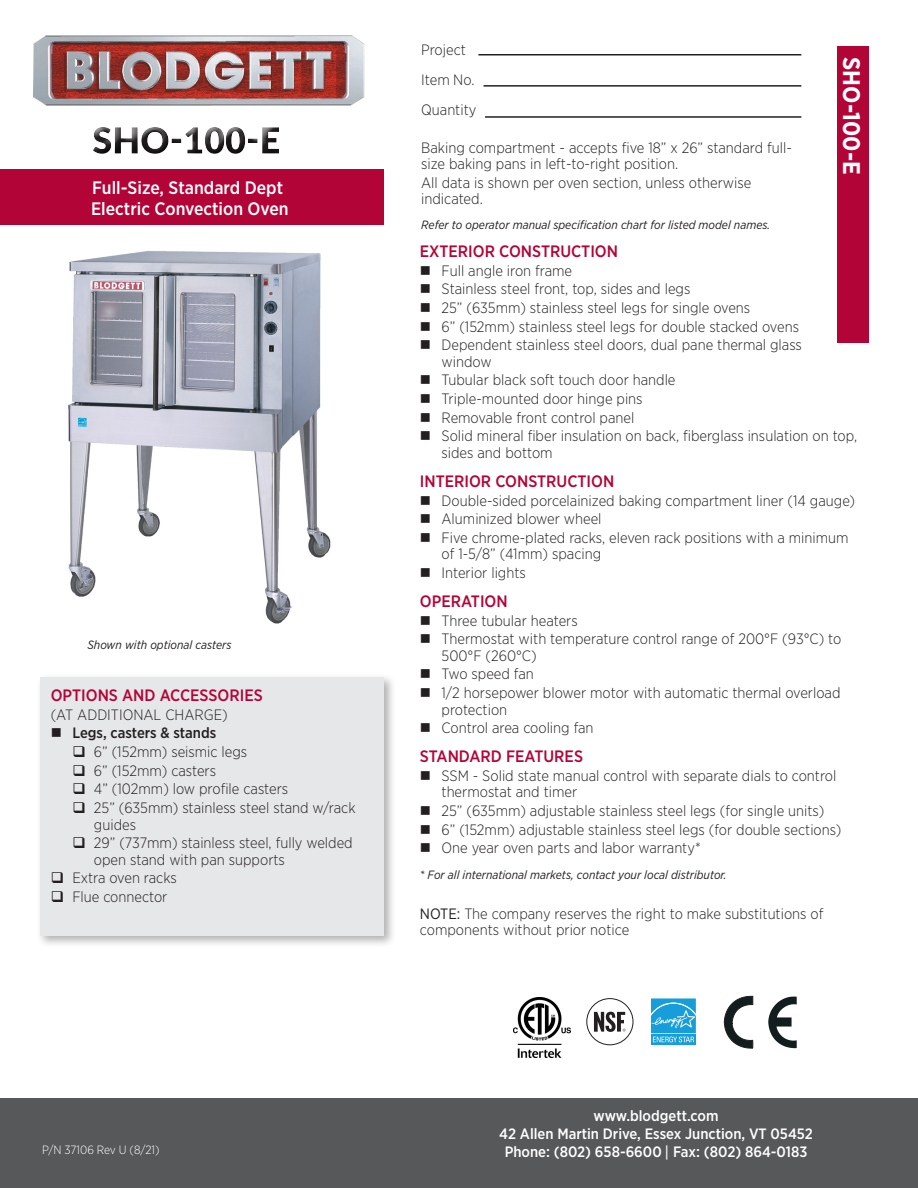
<style>
.page{position:relative;width:918px;height:1188px;background:#fff}
.page>*{position:absolute;margin:0;border:0;box-sizing:border-box;transform-origin:0 0}
.Model_Name_white_16{font:700 24px "Gotham Narrow";color:#fff}
.Model_subhead{font:500 18px/21px "Gotham Narrow";color:#fff}
.Subhead_red{font:500 16.5px "Gotham Narrow";color:#b30437}
._10_pt_flush_left{font:300 15px/16.5px "Gotham Narrow";color:#231f20}
._10_pt_center_white{font:500 15px/18px "Gotham Narrow";color:#fff;text-align:center}
.t1{font:500 15px "Gotham Narrow";color:#231f20}
._8_pt_italic{font:italic 12px "Gotham Narrow";color:#231f20}
.t2{font:300 12px "Gotham Narrow";color:#fff}
.s1{font-weight:400}
.s2{font-family:"Lato"}
</style>
<div class="page">
<img style="left:68px;top:251px;width:263px;height:373px">
<div style="left:0;top:1098px;width:918px;height:90px;background:#57585a"></div>
<img style="left:33px;top:35px;width:332px;height:71px">
<div style="left:84px;top:120px;width:206px;height:44px;background:#231f20;opacity:.75"></div>
<div style="left:0;top:170px;width:384px;height:55px;background:#b30437"></div>
<div style="left:36px;top:673px;width:360px;height:275px;background:#231f20;opacity:.35"></div>
<div style="left:40px;top:677px;width:344px;height:258px;background:#e6e7e9"></div>
<hr style="left:478px;top:54px;width:323px;height:2px;background:#231f20">
<hr style="left:484px;top:85px;width:317px;height:2px;background:#231f20">
<hr style="left:485px;top:116px;width:316px;height:2px;background:#231f20">
<div style="left:837px;top:46px;width:31px;height:297px;background:#b30437"></div>
<div style="left:587px;top:998px;width:46px;height:47px;border:1px solid #231f20;border-radius:50%"></div>
<svg style="left:594px;top:1012px;width:32px;height:20px"></svg>
<img style="left:513px;top:997px;width:57px;height:61px">
<svg style="left:651px;top:998px;width:45px;height:47px;background:#3daddf"></svg>
<svg style="left:768px;top:997px;width:29px;height:51px"></svg>
<svg style="left:724px;top:996px;width:29px;height:52px"></svg>
<p class="Model_subhead" style="left:91px;top:177px;width:199px">Full-Size, Standard Dept<br>Electric Convection Oven</p>
<p class="_8_pt_italic" style="left:87px;top:637px;width:146px">Shown with optional casters</p>
<p class="Subhead_red" style="left:51px;top:685px;width:214px">OPTIONS AND ACCESSORIES</p>
<p class="_10_pt_flush_left" style="left:51px;top:706px;width:178px">(AT ADDITIONAL CHARGE)</p>
<p class="t1" style="left:72px;top:724px;width:146px">Legs, casters &amp; stands</p>
<p class="_10_pt_flush_left" style="left:94px;top:743px;width:155px">6” (152mm) seismic legs</p>
<p class="_10_pt_flush_left" style="left:94px;top:762px;width:124px">6” (152mm) casters</p>
<p class="_10_pt_flush_left" style="left:94px;top:781px;width:196px">4” (102mm) low profile casters</p>
<p class="_10_pt_flush_left" style="left:94px;top:799px;width:263px">25” (635mm) stainless steel stand w/rack guides</p>
<p class="_10_pt_flush_left" style="left:94px;top:834px;width:260px">29” (737mm) stainless steel, fully welded open stand with pan supports</p>
<p class="_10_pt_flush_left" style="left:72px;top:870px;width:106px">Extra oven racks</p>
<p class="_10_pt_flush_left" style="left:72px;top:888px;width:97px">Flue connector</p>
<p class="_10_pt_flush_left" style="left:421px;top:41px;width:46px">Project</p>
<p class="_10_pt_flush_left" style="left:421px;top:71px;width:55px">Item No.</p>
<p class="_10_pt_flush_left" style="left:421px;top:101px;width:57px">Quantity</p>
<p class="_10_pt_flush_left" style="left:421px;top:139px;width:372px">Baking compartment - accepts five 18” x 26” standard full&shy;size baking pans in left-to-right position.</p>
<p class="_10_pt_flush_left" style="left:421px;top:174px;width:332px">All data is shown per oven section, unless otherwise indicated.</p>
<p class="_8_pt_italic" style="left:421px;top:218px;width:351px">Refer to operator manual specification chart for listed model names.</p>
<p class="Subhead_red" style="left:420px;top:241px;width:200px">EXTERIOR CONSTRUCTION</p>
<p class="_10_pt_flush_left" style="left:442px;top:262px;width:132px">Full angle iron frame</p>
<p class="_10_pt_flush_left" style="left:442px;top:280px;width:250px">Stainless steel front, top, sides and legs</p>
<p class="_10_pt_flush_left" style="left:442px;top:299px;width:310px">25” (635mm) stainless steel legs for single ovens</p>
<p class="_10_pt_flush_left" style="left:442px;top:318px;width:359px">6” (152mm) stainless steel legs for double stacked ovens</p>
<p class="_10_pt_flush_left" style="left:442px;top:336px;width:362px">Dependent stainless steel doors, dual pane thermal glass window</p>
<p class="_10_pt_flush_left" style="left:442px;top:372px;width:236px">Tubular black soft touch door handle</p>
<p class="_10_pt_flush_left" style="left:442px;top:390px;width:203px">Triple-mounted door hinge pins</p>
<p class="_10_pt_flush_left" style="left:442px;top:409px;width:194px">Removable front control panel</p>
<p class="_10_pt_flush_left" style="left:442px;top:428px;width:417px">Solid mineral fiber insulation on back, fiberglass insulation on top, sides and bottom</p>
<p class="Subhead_red" style="left:420px;top:471px;width:196px">INTERIOR CONSTRUCTION</p>
<p class="_10_pt_flush_left" style="left:442px;top:492px;width:415px">Double-sided porcelainized baking compartment liner (14 gauge)</p>
<p class="_10_pt_flush_left" style="left:442px;top:510px;width:162px">Aluminized blower wheel</p>
<p class="_10_pt_flush_left" style="left:442px;top:529px;width:409px">Five chrome-plated racks, eleven rack positions with a minimum of 1-5/8” (41mm) spacing</p>
<p class="_10_pt_flush_left" style="left:442px;top:564px;width:86px">Interior lights</p>
<p class="Subhead_red" style="left:420px;top:591px;width:89px">OPERATION</p>
<p class="_10_pt_flush_left" style="left:442px;top:612px;width:138px">Three tubular heaters</p>
<p class="_10_pt_flush_left" style="left:442px;top:630px;width:401px">Thermostat with temperature control range of 200°F (93°C) to<br>500°F (260°C)</p>
<p class="_10_pt_flush_left" style="left:442px;top:666px;width:94px">Two speed fan</p>
<p class="_10_pt_flush_left" style="left:442px;top:684px;width:400px">1/2 horsepower blower motor with automatic thermal overload protection</p>
<p class="_10_pt_flush_left" style="left:442px;top:719px;width:154px">Control area cooling fan</p>
<p class="Subhead_red" style="left:420px;top:746px;width:165px">STANDARD FEATURES</p>
<p class="_10_pt_flush_left" style="left:442px;top:767px;width:396px">SSM - Solid state manual control with separate dials to control thermostat and timer</p>
<p class="_10_pt_flush_left" style="left:442px;top:802px;width:384px">25” (635mm) adjustable stainless steel legs (for single units)</p>
<p class="_10_pt_flush_left" style="left:442px;top:821px;width:401px">6” (152mm) adjustable stainless steel legs (for double sections)</p>
<p class="_10_pt_flush_left" style="left:442px;top:840px;width:261px">One year oven parts and labor warranty*</p>
<p class="_8_pt_italic" style="left:420px;top:867px;width:308px">* For all international markets, contact your local distributor.</p>
<p class="_10_pt_flush_left" style="left:420px;top:905px;width:405px"><span class="s1">NOTE:</span> The company reserves the right to make substitutions of components without prior notice</p>
<p class="Model_Name_white_16" style="left:867px;top:57px;width:119px;rotate:90deg">SHO-100-E</p>
<p class="_10_pt_center_white" style="left:499px;top:1107px;width:315px">www.blodgett.com<br>42 Allen Martin Drive, Essex Junction, VT 05452</p>
<p class="t2" style="left:42px;top:1143px;width:119px">P/N 37106 Rev U (8/21)</p>
<p class="_10_pt_center_white" style="left:505px;top:1143px;width:304px">Phone: (802) 658-6600 <span class="s2">̵</span> Fax: (802) 864-0183</p>
</div>
